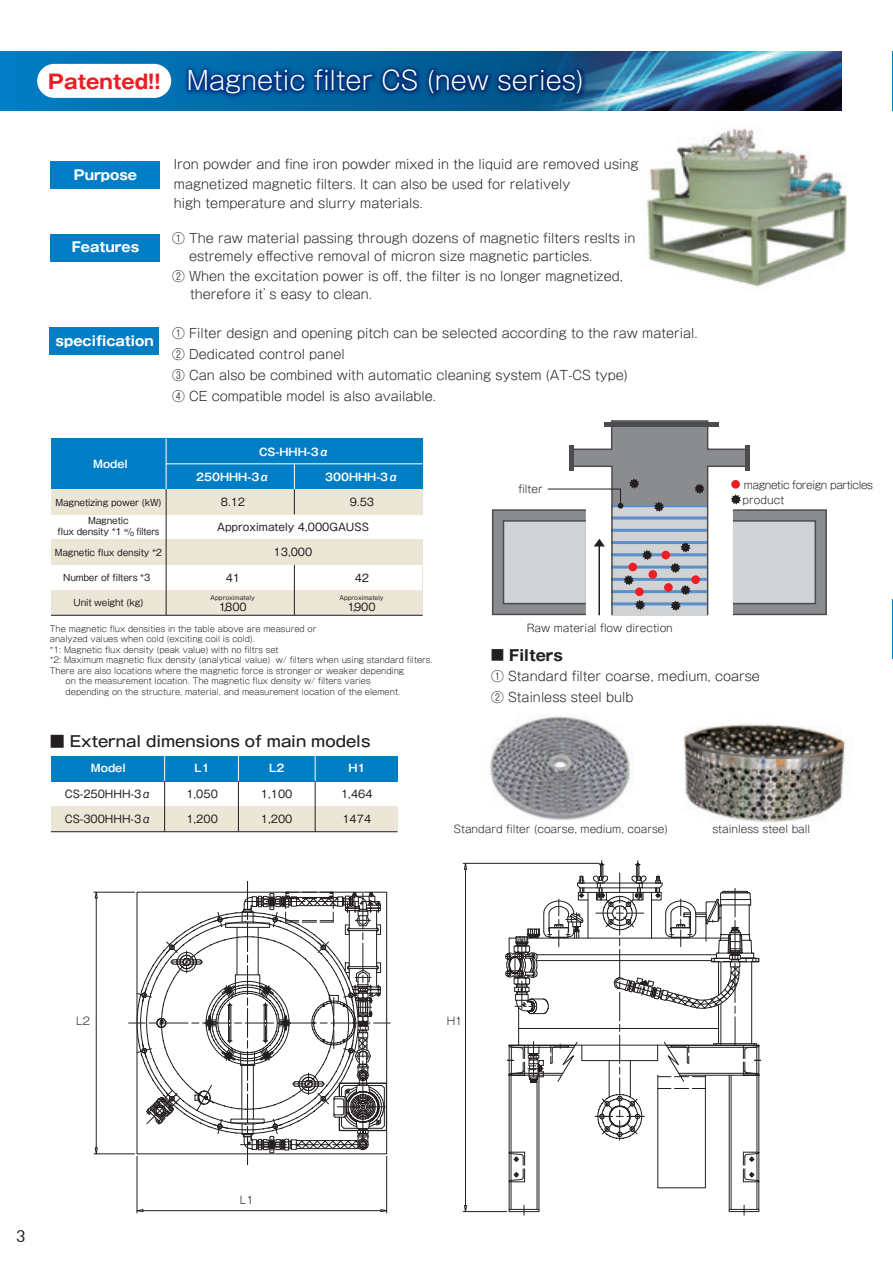
<style>
.page{position:relative;width:893px;height:1263px;background:#fff}
.page>*{position:absolute;margin:0;border:0;box-sizing:border-box;transform-origin:0 0}
.t1{font:300 25.5px "Gothic MB101 Pro";color:#fff}
.t2{font:16.5px "Futura BT";color:#231f20}
.t3{font:500 15px "Gothic MB101 Pro";color:#231f20}
.t4{font:700 15px "Gothic MB101 Pro";color:#231f20}
.t5{font:700 13.5px "Gothic MB101 Pro";color:#fff}
.t6{font:300 12.75px/21px "Gothic MB101 Pro";color:#231f20}
.t7{font:10.5px "Gothic MB101 Pro";color:#231f20}
.t8{font:300 10.5px "Gothic MB101 Pro";color:#231f20}
.t9{font:700 10.5px "Gothic MB101 Pro De";color:#fff}
.t10{font:300 10.5px/15.1px "Gothic MB101 Pro";letter-spacing:-.04em;color:#231f20}
.t11{font:9px/11.2px "Gothic MB101 Pro";letter-spacing:-.02em;color:#231f20;text-align:center}
.t12{font:300 8.25px "Gothic MB101 Pro";color:#231f20}
.t13{font:6px "Gothic MB101 Pro";color:#231f20}
.s1{font-weight:700;font-size:19.5px;color:#ee1d23}
.s2{font-size:13.5px}
</style>
<div class="page">
<div style="left:0;top:51px;width:842px;height:60px;background:#007bc1"></div>
<img style="left:640px;top:51px;width:202px;height:60px">
<img style="left:646px;top:125px;width:201px;height:162px">
<div style="left:492px;top:509px;width:95px;height:106px;background:#8a8c8f;border:2px solid #4b4c4d"></div>
<div style="left:503px;top:520px;width:84px;height:84px;background:#d1d2d4;border:2px solid #4b4c4d"></div>
<div style="left:732px;top:509px;width:95px;height:106px;background:#8a8c8f;border:2px solid #4b4c4d"></div>
<div style="left:732px;top:520px;width:84px;height:84px;background:#d1d2d4;border:2px solid #4b4c4d"></div>
<img style="left:684px;top:724px;width:162px;height:98px">
<img style="left:490px;top:715px;width:142px;height:105px">
<hr style="left:746px;top:445px;width:4px;height:25px;background:#4b4c4d">
<svg style="left:547px;top:420px;width:201px;height:196px"></svg>
<img style="left:892px;top:51px;width:1px;height:60px">
<img style="left:892px;top:599px;width:1px;height:60px">
<img style="left:130px;top:51px;width:510px;height:60px">
<div style="left:37px;top:64px;width:134px;height:34px;background:#fff;border-radius:17px"></div>
<div style="left:50px;top:162px;width:110px;height:27px;background:#007ec5"></div>
<div style="left:50px;top:234px;width:110px;height:27px;background:#007ec5"></div>
<div style="left:49px;top:327px;width:110px;height:28px;background:#007ec5"></div>
<div style="left:51px;top:590px;width:372px;height:25px;background:#ece6d6"></div>
<div style="left:51px;top:539px;width:372px;height:26px;background:#ece6d6"></div>
<div style="left:51px;top:439px;width:372px;height:50px;background:#007ec5"></div>
<hr style="left:166px;top:463px;width:257px;height:1px;background:#fff">
<div style="left:51px;top:489px;width:372px;height:25px;background:#ece6d6"></div>
<hr style="left:51px;top:615px;width:372px;height:1px;background:#231f20">
<hr style="left:166px;top:439px;width:1px;height:50px;background:#fff">
<hr style="left:166px;top:489px;width:1px;height:126px;background:#231f20">
<hr style="left:294px;top:565px;width:1px;height:50px;background:#231f20">
<svg style="left:294px;top:464px;width:1px;height:50px"></svg>
<div style="left:51px;top:806px;width:346px;height:26px;background:#ece6d6"></div>
<div style="left:51px;top:756px;width:346px;height:25px;background:#007ec5"></div>
<svg style="left:164px;top:756px;width:1px;height:25px"></svg>
<svg style="left:238px;top:756px;width:1px;height:25px"></svg>
<hr style="left:164px;top:781px;width:1px;height:51px;background:#231f20">
<hr style="left:238px;top:781px;width:1px;height:51px;background:#231f20">
<svg style="left:315px;top:756px;width:1px;height:25px"></svg>
<hr style="left:315px;top:781px;width:1px;height:51px;background:#231f20">
<hr style="left:51px;top:831px;width:346px;height:1px;background:#231f20">
<svg style="left:129px;top:881px;width:261px;height:283px"></svg>
<hr style="left:94px;top:892px;width:41px;height:1px;background:#231f20">
<hr style="left:94px;top:1153px;width:41px;height:1px;background:#231f20">
<hr style="left:96px;top:898px;width:1px;height:250px;background:#231f20">
<svg style="left:95px;top:892px;width:3px;height:6px"></svg>
<svg style="left:95px;top:1147px;width:3px;height:8px"></svg>
<hr style="left:137px;top:1156px;width:1px;height:57px;background:#231f20">
<hr style="left:386px;top:1156px;width:1px;height:57px;background:#231f20">
<hr style="left:143px;top:1210px;width:238px;height:1px;background:#231f20">
<svg style="left:136px;top:1209px;width:7px;height:3px"></svg>
<svg style="left:380px;top:1209px;width:7px;height:3px"></svg>
<hr style="left:509px;top:1075px;width:1px;height:136px;background:#231f20">
<hr style="left:539px;top:1075px;width:1px;height:136px;background:#231f20">
<hr style="left:537px;top:1075px;width:1px;height:134px;background:#231f20">
<hr style="left:511px;top:1075px;width:1px;height:134px;background:#231f20">
<hr style="left:509px;top:1211px;width:30px;height:1px;background:#231f20">
<hr style="left:509px;top:1209px;width:30px;height:1px;background:#231f20">
<hr style="left:759px;top:1075px;width:1px;height:136px;background:#231f20">
<hr style="left:729px;top:1075px;width:1px;height:136px;background:#231f20">
<hr style="left:731px;top:1075px;width:1px;height:134px;background:#231f20">
<hr style="left:757px;top:1075px;width:1px;height:134px;background:#231f20">
<hr style="left:729px;top:1211px;width:30px;height:1px;background:#231f20">
<hr style="left:729px;top:1209px;width:30px;height:1px;background:#231f20">
<svg style="left:743px;top:1152px;width:16px;height:30px"></svg>
<svg style="left:509px;top:1152px;width:16px;height:30px"></svg>
<div style="left:658px;top:1075px;width:48px;height:113px;border:1px solid #231f20"></div>
<svg style="left:505px;top:860px;width:256px;height:280px"></svg>
<hr style="left:463px;top:1211px;width:44px;height:1px;background:#231f20">
<hr style="left:463px;top:863px;width:136px;height:1px;background:#231f20">
<hr style="left:465px;top:869px;width:1px;height:336px;background:#231f20">
<svg style="left:464px;top:1205px;width:3px;height:8px"></svg>
<svg style="left:464px;top:863px;width:3px;height:7px"></svg>
<h1 class="t1" style="left:48px;top:59px;width:537px"><span class="s1">Patented!!</span> Magnetic filter CS (new series)</h1>
<p class="t5" style="left:74px;top:164px;width:65px">Purpose</p>
<p class="t5" style="left:72px;top:236px;width:69px">Features</p>
<p class="t5" style="left:56px;top:329px;width:99px">specification</p>
<p class="t6" style="left:174px;top:153px;width:466px;line-height:19.5px">Iron powder and fine iron powder mixed in the liquid are removed using magnetized magnetic filters. It can also be used for relatively<br>high temperature and slurry materials.</p>
<p class="t6" style="left:172px;top:228px;width:465px;line-height:18px">① The raw material passing through dozens of magnetic filters reslts in　 estremely effective removal of micron size magnetic particles.</p>
<p class="t6" style="left:190px;top:265px;width:434px;line-height:18px;text-indent:-18px">② When the excitation power is off, the filter is no longer magnetized, therefore it’s easy to clean.</p>
<p class="t6" style="left:172px;top:320px;width:527px">① Filter design and opening pitch can be selected according to the raw material.<br>② Dedicated control panel<br>③ Can also be combined with automatic cleaning system (AT-CS type)<br>④ CE compatible model is also available.</p>
<p class="t9" style="left:93px;top:455px;width:36px">Model</p>
<p class="t11" style="left:55px;top:495px;width:108px">Magnetizing power (kW)</p>
<p class="t11" style="left:58px;top:514px;width:103px">Magnetic<br>flux density *1 <sup>w</sup>/<sub>o</sub> filters</p>
<p class="t11" style="left:63px;top:571px;width:89px">Number of filters *3</p>
<p class="t11" style="left:55px;top:546px;width:109px">Magnetic flux density *2</p>
<p class="t11" style="left:74px;top:595px;width:71px">Unit weight (kg)</p>
<p class="t9" style="left:259px;top:443px;width:72px">CS-HHH-3α</p>
<p class="t9" style="left:196px;top:468px;width:75px">250HHH-3α</p>
<p class="t7" style="left:221px;top:493px;width:26px">8.12</p>
<p class="t9" style="left:325px;top:468px;width:75px">300HHH-3α</p>
<p class="t7" style="left:350px;top:493px;width:26px">9.53</p>
<p class="t7" style="left:217px;top:518px;width:153px">Approximately 4,000GAUSS</p>
<p class="t7" style="left:274px;top:543px;width:40px">13,000</p>
<p class="t7" style="left:226px;top:569px;width:16px">41</p>
<p class="t13" style="left:211px;top:592px;width:46px">Approximately</p>
<p class="t7" style="left:219px;top:598px;width:30px">1,800</p>
<p class="t7" style="left:355px;top:569px;width:16px">42</p>
<p class="t13" style="left:339px;top:592px;width:46px">Approximately</p>
<p class="t7" style="left:347px;top:598px;width:30px">1,900</p>
<p class="t8" style="left:518px;top:480px;width:26px">filter</p>
<p class="t10" style="left:743px;top:475px;width:132px">magnetic foreign particles product</p>
<p class="t12" style="left:50px;top:622px;width:268px">The magnetic flux densities in the table above are measured or</p>
<p class="t12" style="left:50px;top:632px;width:206px">analyzed values when cold (exciting coil is cold).</p>
<p class="t12" style="left:50px;top:643px;width:230px">*1: Magnetic flux density (peak value) with no filtrs set</p>
<p class="t12" style="left:50px;top:653px;width:384px">*2: Maximum magnetic flux density (analytical value) w/ filters when using standard filters.</p>
<p class="t12" style="left:50px;top:664px;width:356px">There are also locations where the magnetic force is stronger or weaker depending</p>
<p class="t12" style="left:66px;top:674px;width:306px">on the measurement location. The magnetic flux density w/ filters varies</p>
<p class="t12" style="left:66px;top:685px;width:336px">depending on the structure, material, and measurement location of the element.</p>
<p class="t3" style="left:50px;top:728px;width:322px">■ External dimensions of main models</p>
<p class="t9" style="left:91px;top:759px;width:36px">Model</p>
<p class="t7" style="left:65px;top:785px;width:89px">CS-250HHH-3α</p>
<p class="t7" style="left:65px;top:810px;width:89px">CS-300HHH-3α</p>
<p class="t9" style="left:195px;top:759px;width:17px">L1</p>
<p class="t7" style="left:186px;top:785px;width:33px">1,050</p>
<p class="t7" style="left:186px;top:810px;width:33px">1,200</p>
<p class="t9" style="left:269px;top:759px;width:17px">L2</p>
<p class="t7" style="left:261px;top:785px;width:33px">1,100</p>
<p class="t7" style="left:261px;top:810px;width:33px">1,200</p>
<p class="t9" style="left:348px;top:759px;width:19px">H1</p>
<p class="t7" style="left:341px;top:785px;width:33px">1,464</p>
<p class="t7" style="left:342px;top:810px;width:30px">1474</p>
<p class="t8" style="left:527px;top:620px;width:148px">Raw material flow direction</p>
<p class="t4" style="left:491px;top:643px;width:74px"><span class="s2">■</span> Filters</p>
<p class="t6" style="left:491px;top:664px;width:270px">① Standard filter coarse, medium, coarse<br>② Stainless steel bulb</p>
<p class="t8" style="left:454px;top:821px;width:215px">Standard filter (coarse, medium, coarse)</p>
<p class="t8" style="left:712px;top:821px;width:100px">stainless steel ball</p>
<p class="t8" style="left:76px;top:1012px;width:15px">L2</p>
<p class="t2" style="left:16px;top:1226px;width:11px">3</p>
<p class="t8" style="left:240px;top:1191px;width:15px">L1</p>
<p class="t8" style="left:447px;top:1012px;width:17px">H1</p>
</div>
